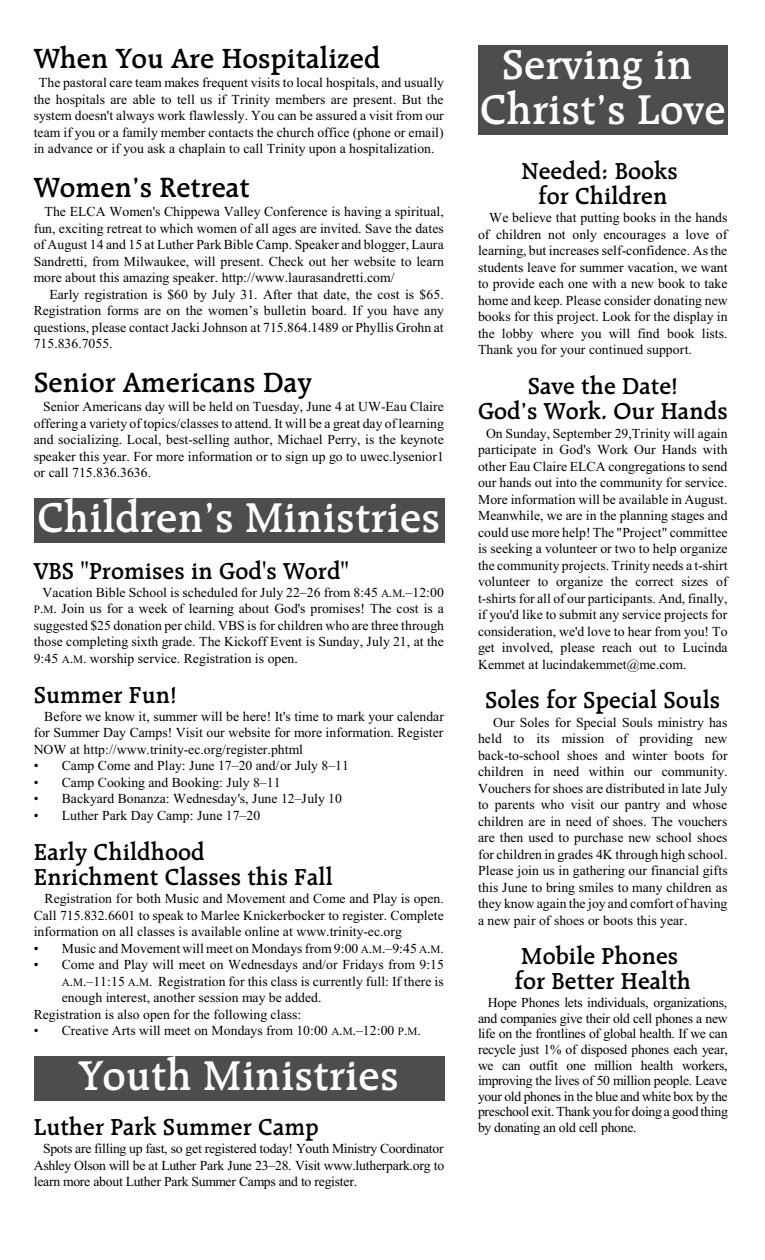
<style>
.page{position:relative;width:765px;height:1260px;background:#fff}
.page>*{position:absolute;margin:0;border:0;box-sizing:border-box;transform-origin:0 0}
.t1{font:600 45px/45px "Raleigh BT";color:#fff;text-align:center}
.t2{font:600 30px "Raleigh BT";color:#000}
.t3{font:600 25px/25px "Raleigh BT";color:#000}
.t4{font:13.75px/16.5px "Times New Roman";color:#000;text-align:justify}
.s1{font-size:11.25px}
</style>
<div class="page">
<div style="left:34px;top:498px;width:410px;height:45px;background:#4d4d4d"></div>
<div style="left:34px;top:1056px;width:410px;height:45px;background:#4d4d4d"></div>
<div style="left:478px;top:45px;width:250px;height:45px;background:#4d4d4d"></div>
<div style="left:478px;top:90px;width:250px;height:45px;background:#4d4d4d"></div>
<h2 class="t2" style="left:34px;top:45px;width:348px">When You Are Hospitalized</h2>
<p class="t4" style="left:34px;top:76px;width:412px;text-indent:5px">The pastoral care team makes frequent visits to local hospitals, and usually the hospitals are able to tell us if Trinity members are present. But the system doesn't always work flawlessly. You can be assured a visit from our team if you or a family member contacts the church office (phone or email) in advance or if you ask a chaplain to call Trinity upon a hospitalization.</p>
<h2 class="t2" style="left:34px;top:174px;width:218px">Women’s Retreat</h2>
<p class="t4" style="left:34px;top:205px;width:412px;text-indent:11px">The ELCA Women's Chippewa Valley Conference is having a spiritual, fun, exciting retreat to which women of all ages are invited. Save the dates of August 14 and 15 at Luther Park Bible Camp. Speaker and blogger, Laura Sandretti, from Milwaukee, will present. Check out her website to learn more about this amazing speaker. http://www.laurasandretti.com/</p>
<p class="t4" style="left:34px;top:287px;width:412px;text-indent:16px">Early registration is $60 by July 31. After that date, the cost is $65.<br>Registration forms are on the women’s bulletin board. If you have any questions, please contact Jacki Johnson at 715.864.1489 or Phyllis Grohn at 715.836.7055.</p>
<h2 class="t2" style="left:34px;top:369px;width:280px">Senior Americans Day</h2>
<p class="t4" style="left:34px;top:400px;width:412px;text-indent:9px">Senior Americans day will be held on Tuesday, June 4 at UW-Eau Claire offering a variety of topics/classes to attend. It will be a great day of learning and socializing. Local, best-selling author, Michael Perry, is the keynote speaker this year. For more information or to sign up go to uwec.lysenior1 or call 715.836.3636.</p>
<h1 class="t1" style="left:37px;top:498px;width:404px">Children’s Ministries</h1>
<h3 class="t3" style="left:34px;top:560px;width:317px">VBS "Promises in God's Word"</h3>
<p class="t4" style="left:34px;top:585px;width:412px;text-indent:9px">Vacation Bible School is scheduled for July 22–26 from 8:45 <span class="s1">A</span>.<span class="s1">M</span>.–12:00<br><span class="s1">P</span>.<span class="s1">M</span>. Join us for a week of learning about God's promises! The cost is a suggested $25 donation per child. VBS is for children who are three through those completing sixth grade. The Kickoff Event is Sunday, July 21, at the 9:45 <span class="s1">A</span>.<span class="s1">M</span>. worship service. Registration is open.</p>
<h3 class="t3" style="left:34px;top:684px;width:145px">Summer Fun!</h3>
<p class="t4" style="left:34px;top:709px;width:412px;text-indent:10px">Before we know it, summer will be here! It's time to mark your calendar for Summer Day Camps! Visit our website for more information. Register NOW at http://www.trinity-ec.org/register.phtml</p>
<p class="t4" style="left:34px;top:759px;width:317px">• Camp Come and Play: June 17–20 and/or July 8–11</p>
<p class="t4" style="left:34px;top:775px;width:248px">• Camp Cooking and Booking: July 8–11</p>
<p class="t4" style="left:34px;top:792px;width:310px">• Backyard Bonanza: Wednesday's, June 12–July 10</p>
<p class="t4" style="left:34px;top:808px;width:228px">• Luther Park Day Camp: June 17–20</p>
<h3 class="t3" style="left:34px;top:841px;width:301px">Early Childhood<br>Enrichment Classes this Fall</h3>
<p class="t4" style="left:34px;top:891px;width:412px;text-indent:11px">Registration for both Music and Movement and Come and Play is open.<br>Call 715.832.6601 to speak to Marlee Knickerbocker to register. Complete information on all classes is available online at www.trinity-ec.org</p>
<p class="t4" style="left:34px;top:941px;width:412px">• Music and Movement will meet on Mondays from9:00 <span class="s1">A</span>.<span class="s1">M</span>.–9:45 <span class="s1">A</span>.<span class="s1">M</span>.</p>
<p class="t4" style="left:34px;top:957px;width:412px">• Come and Play will meet on Wednesdays and/or Fridays from 9:15</p>
<p class="t4" style="left:62px;top:974px;width:383px"><span class="s1">A</span>.<span class="s1">M</span>.–11:15 <span class="s1">A</span>.<span class="s1">M</span>. Registration for this class is currently full: If there is</p>
<p class="t4" style="left:62px;top:990px;width:261px">enough interest, another session may be added.</p>
<p class="t4" style="left:34px;top:1007px;width:269px">Registration is also open for the following class:</p>
<p class="t4" style="left:34px;top:1023px;width:389px">• Creative Arts will meet on Mondays from 10:00 <span class="s1">A</span>.<span class="s1">M</span>.–12:00 <span class="s1">P</span>.<span class="s1">M</span>.</p>
<h1 class="t1" style="left:79px;top:1056px;width:321px">Youth Ministries</h1>
<h3 class="t3" style="left:34px;top:1116px;width:287px">Luther Park Summer Camp</h3>
<p class="t4" style="left:34px;top:1142px;width:412px;text-indent:9px">Spots are filling up fast, so get registered today! Youth Ministry Coordinator Ashley Olson will be at Luther Park June 23–28. Visit www.lutherpark.org to learn more about Luther Park Summer Camps and to register.</p>
<h1 class="t1" style="left:480px;top:45px;width:247px">Serving in<br>Christ’s Love</h1>
<h3 class="t3" style="left:521px;top:160px;width:158px;text-align:center">Needed: Books for Children</h3>
<p class="t4" style="left:478px;top:211px;width:251px;text-indent:11px">We believe that putting books in the hands of children not only encourages a love of learning, but increases self-confidence. As the students leave for summer vacation, we want to provide each one with a new book to take home and keep. Please consider donating new books for this project. Look for the display in the lobby where you will find book lists.<br>Thank you for your continued support.</p>
<h3 class="t3" style="left:478px;top:375px;width:251px;text-align:center">Save the Date!<br>God’s Work. Our Hands</h3>
<p class="t4" style="left:478px;top:426px;width:251px;text-indent:8px">On Sunday, September 29,Trinity will again participate in God's Work Our Hands with other Eau Claire ELCA congregations to send our hands out into the community for service.<br>More information will be available in August.<br>Meanwhile, we are in the planning stages and could use more help! The "Project" committee is seeking a volunteer or two to help organize the community projects. Trinity needs a t-shirt volunteer to organize the correct sizes of t-shirts for all of our participants. And, finally, if you'd like to submit any service projects for consideration, we'd love to hear from you! To get involved, please reach out to Lucinda Kemmet at lucindakemmet@me.com.</p>
<h3 class="t3" style="left:485px;top:689px;width:237px">Soles for Special Souls</h3>
<p class="t4" style="left:478px;top:715px;width:251px;text-indent:15px">Our Soles for Special Souls ministry has held to its mission of providing new back-to-school shoes and winter boots for children in need within our community.<br>Vouchers for shoes are distributed in late July to parents who visit our pantry and whose children are in need of shoes. The vouchers are then used to purchase new school shoes for children in grades 4K through high school.<br>Please join us in gathering our financial gifts this June to bring smiles to many children as they know again the joy and comfort of having a new pair of shoes or boots this year.</p>
<h3 class="t3" style="left:515px;top:945px;width:178px">Mobile Phones for Better Health</h3>
<p class="t4" style="left:478px;top:996px;width:251px;line-height:15.6px;text-indent:10px">Hope Phones lets individuals, organizations, and companies give their old cell phones a new life on the frontlines of global health. If we can recycle just 1% of disposed phones each year, we can outfit one million health workers, improving the lives of 50 million people. Leave your old phones in the blue and white box by the preschool exit. Thank you for doing a good thing by donating an old cell phone.</p>
</div>
